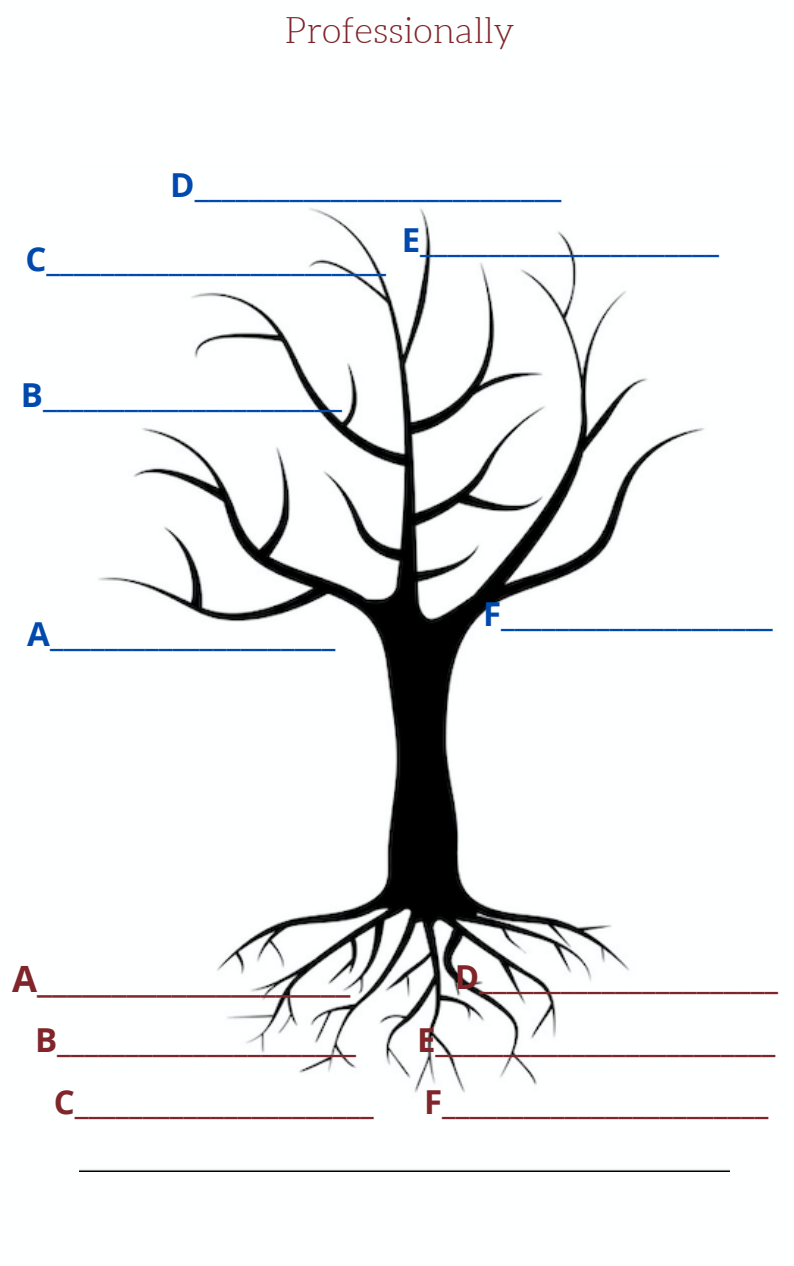
<style>
.page{position:relative;width:794px;height:1266px;background:#fff}
.page>*{position:absolute;margin:0;border:0;box-sizing:border-box;transform-origin:0 0}
.t1{font:700 36.22px "Open Sans";color:#80262b}
.t2{font:300 36px "Aleo";color:#80262b}
.t3{font:700 33px "Open Sans";color:#004aad}
.t4{font:700 33px "Open Sans";color:#80262b}
</style>
<div class="page">
<img style="left:79px;top:208px;width:649px;height:963px">
<p class="t2" style="left:285px;top:11px;width:231px">Professionally</p>
<p class="t3" style="left:170px;top:162px;width:392px">D___________________________</p>
<p class="t3" style="left:401px;top:216px;width:319px">E______________________</p>
<p class="t3" style="left:25px;top:236px;width:362px">C_________________________</p>
<p class="t3" style="left:21px;top:371px;width:322px">B______________________</p>
<p class="t3" style="left:27px;top:611px;width:309px">A_____________________</p>
<p class="t3" style="left:482px;top:591px;width:291px">F____________________</p>
<p class="t4" style="left:454px;top:954px;width:325px">D______________________</p>
<p class="t1" style="left:12px;top:953px;width:339px">A_____________________</p>
<p class="t4" style="left:35px;top:1016px;width:322px">B______________________</p>
<p class="t4" style="left:54px;top:1078px;width:321px">C______________________</p>
<p class="t4" style="left:424px;top:1078px;width:345px">F________________________</p>
<p class="t4" style="left:417px;top:1016px;width:359px">E_________________________</p>
</div>
